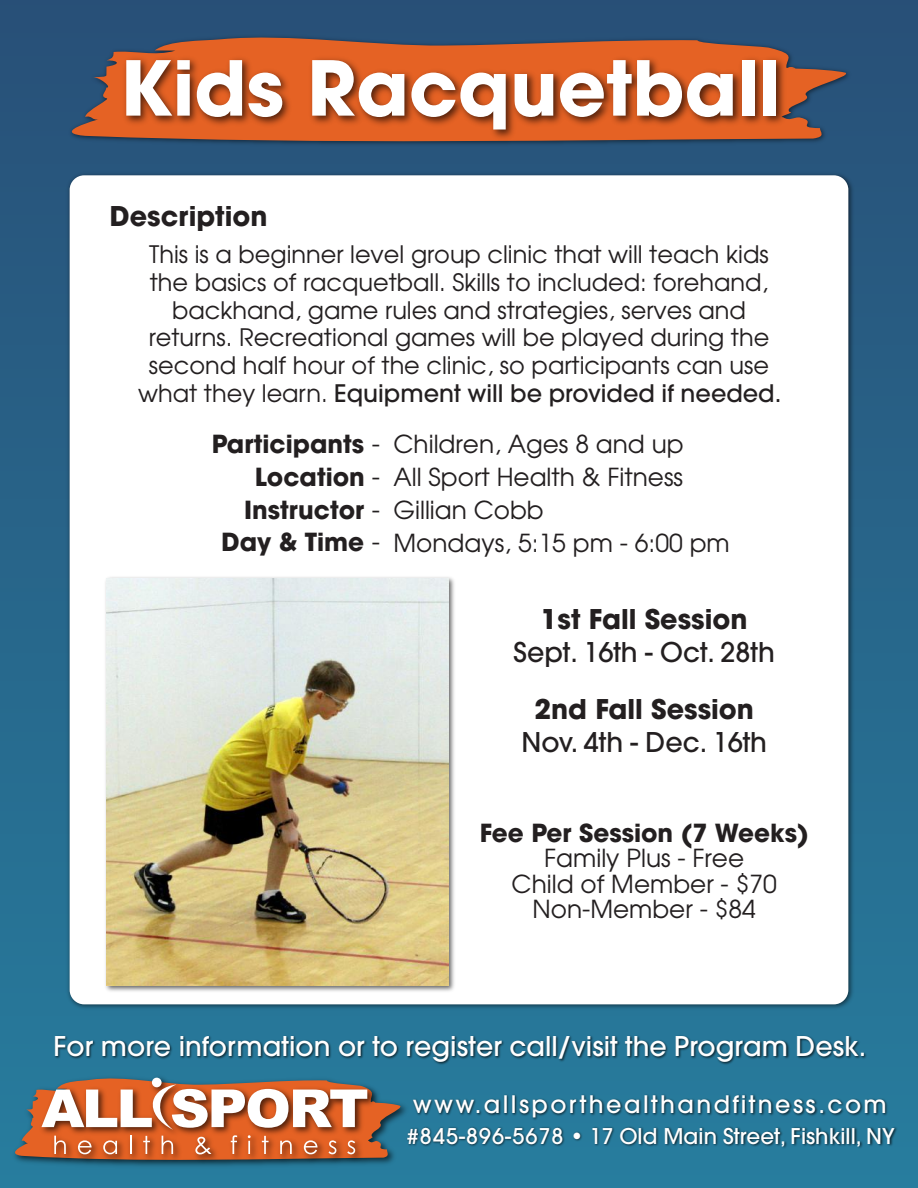
<style>
.page{position:relative;width:918px;height:1188px;background:#fff}
.page>*{position:absolute;margin:0;border:0;box-sizing:border-box;transform-origin:0 0}
.t1{font:700 75px "Avant Garde";color:#fff}
.t2{font:500 27px "Avant Garde";color:#fff}
.t3{font:700 27px "Avant Garde";color:#231f20}
.t4{font:500 27px "Avant Garde";color:#231f20}
.t5{font:24.75px/33px "Avant Garde";color:#231f20;text-align:center}
.t6{font:700 24.75px/33px "Avant Garde";color:#231f20;text-align:right}
.t7{font:24px/27.8px "Avant Garde";color:#231f20;text-align:center}
.t8{font:500 24px "Avant Garde";letter-spacing:.1em;color:#fff}
.t9{font:500 21.6px "Avant Garde";color:#fff}
.s1{font-weight:500}
.s2{font-weight:400}
</style>
<div class="page">
<div style="left:0;top:0;width:918px;height:1188px;background:linear-gradient(to bottom,#284f77,#277d9e)"></div>
<svg style="left:58px;top:33px;width:794px;height:112px;background:#4c5366"></svg>
<img style="left:113px;top:44px;width:680px;height:105px">
<img style="left:64px;top:170px;width:792px;height:842px">
<div style="left:70px;top:175px;width:778px;height:829px;background:#fff;border-radius:15px"></div>
<div style="left:10px;top:1073px;width:401px;height:98px;background:#277c9d"></div>
<img style="left:36px;top:1072px;width:342px;height:94px">
<svg style="left:8px;top:1075px;width:395px;height:88px"></svg>
<img style="left:411px;top:1090px;width:483px;height:33px">
<img style="left:405px;top:1123px;width:494px;height:31px">
<img style="left:51px;top:1031px;width:818px;height:37px">
<img style="left:24px;top:572px;width:430px;height:428px">
<img style="left:106px;top:579px;width:343px;height:407px">
<h1 class="t1" style="left:120px;top:39px;width:662px">Kids Racquetball</h1>
<p class="t3" style="left:110px;top:198px;width:159px">Description</p>
<p class="t7" style="left:138px;top:240px;width:645px">This is a beginner level group clinic that will teach kids the basics of racquetball. Skills to included: forehand, backhand, game rules and strategies, serves and returns. Recreational games will be played during the second half hour of the clinic, so participants can use what they learn. <span class="s1">Equipment will be provided if needed.</span></p>
<p class="t6" style="left:212px;top:427px;width:170px">Participants <span class="s2">-<br></span>Location <span class="s2">-<br></span>Instructor <span class="s2">-<br></span>Day &amp; Time <span class="s2">-</span></p>
<p class="t5" style="left:394px;top:427px;width:338px;text-align:left">Children, Ages 8 and up<br>All Sport Health &amp; Fitness<br>Gillian Cobb<br>Mondays, 5:15 pm - 6:00 pm</p>
<p class="t3" style="left:541px;top:602px;width:208px">1st Fall Session</p>
<p class="t4" style="left:514px;top:636px;width:263px">Sept. 16th - Oct. 28th</p>
<p class="t3" style="left:534px;top:692px;width:221px">2nd Fall Session</p>
<p class="t4" style="left:521px;top:726px;width:247px">Nov. 4th - Dec. 16th</p>
<p class="t6" style="left:480px;top:816px;width:331px">Fee Per Session (7 Weeks)</p>
<p class="t5" style="left:512px;top:845px;width:267px;line-height:25.5px">Family Plus - Free<br>Child of Member - $70<br>Non-Member - $84</p>
<p class="t2" style="left:54px;top:1030px;width:814px">For more information or to register call/visit the Program Desk.</p>
<p class="t8" style="left:413px;top:1089px;width:476px">www.allsporthealthandfitness.com</p>
<p class="t9" style="left:407px;top:1123px;width:490px">#845-896-5678 • 17 Old Main Street, Fishkill, NY</p>
</div>
